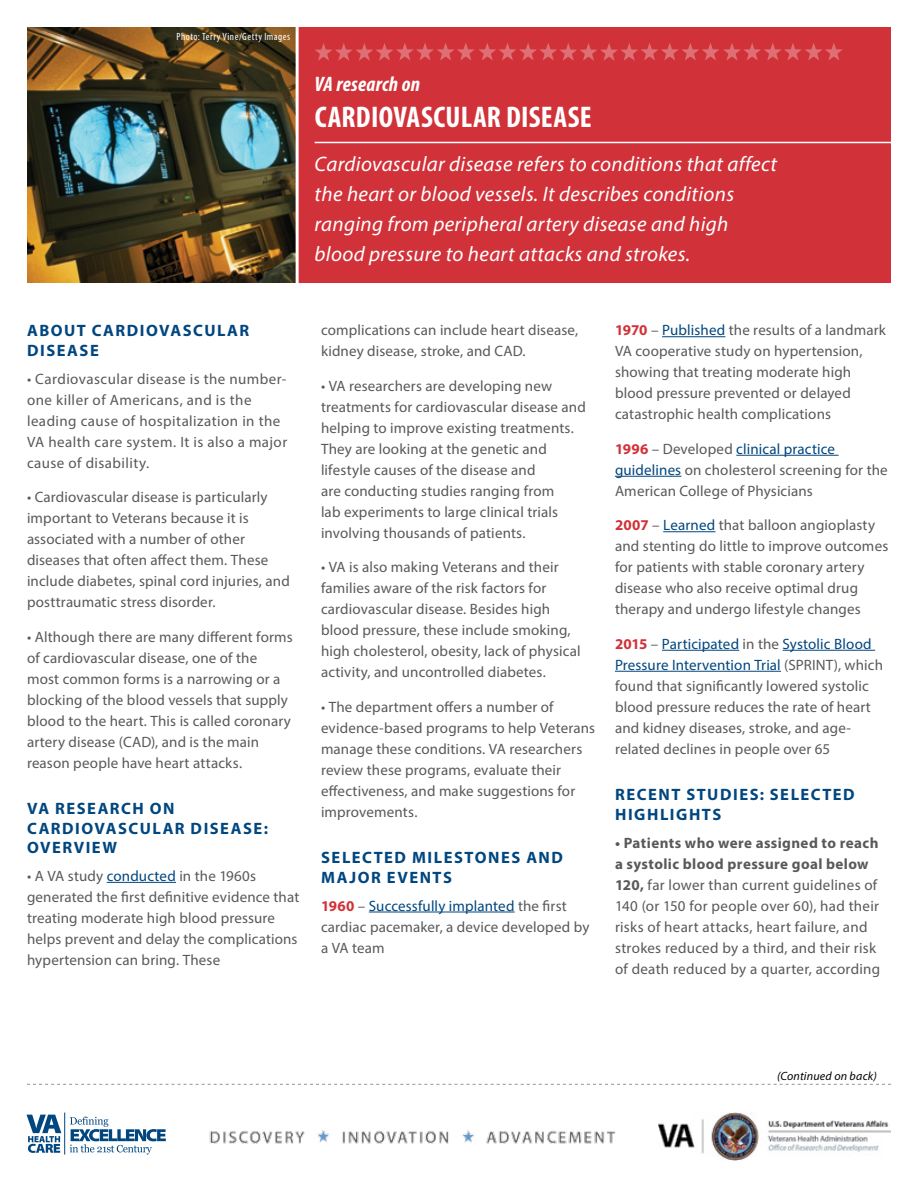
<style>
.page{position:relative;width:918px;height:1188px;background:#fff}
.page>*{position:absolute;margin:0;border:0;box-sizing:border-box;transform-origin:0 0}
.Fact_Sheet_Main_Titl{font:700 condensed 30px "Myriad Pro";letter-spacing:.01em;color:#fff}
.Overview_Paragraph{font:italic 21px/30px "Myriad Pro";letter-spacing:.015em;color:#fff}
.Overview_Paragraph-2{font:italic 700 condensed 21px "Myriad Pro";letter-spacing:.015em;color:#fff}
.Body_Text_10pt{font:700 16.5px/19.5px "Myriad Pro";letter-spacing:.09em;color:#00467f}
.Heading{font:700 16.5px/19.5px "Myriad Pro";letter-spacing:.09em;color:#00467f}
.Body_Text_10pt-2{font:15px/21px "Myriad Pro";letter-spacing:.01em;color:#58595b}
.Body_Text_10pt-3{font:15px/21px "Myriad Pro";letter-spacing:.03em;color:#58595b}
.Body_Text_10pt-4{font:italic 12px "Myriad Pro";letter-spacing:.015em;color:#000}
.Subheading{font:condensed 10.5px "Myriad Pro";letter-spacing:.045em;color:#fff}
.s1{color:#00467f}
.s2{font-weight:700;color:#d13239}
.s3{font-weight:700}
</style>
<div class="page">
<svg style="left:27px;top:1115px;width:34px;height:38px"></svg>
<svg style="left:70px;top:1117px;width:96px;height:38px"></svg>
<hr style="left:64px;top:1113px;width:1px;height:42px;background:#00467f">
<svg style="left:27px;top:1084px;width:864px;height:1px"></svg>
<img style="left:209px;top:1130px;width:407px;height:14px">
<img style="left:658px;top:1111px;width:233px;height:49px">
<img style="left:27px;top:27px;width:269px;height:256px">
<div style="left:297px;top:27px;width:594px;height:255px;background:#d13239"></div>
<hr style="left:107px;top:882px;width:69px;height:1px;background:#00467f">
<hr style="left:369px;top:912px;width:146px;height:1px;background:#00467f">
<hr style="left:662px;top:336px;width:63px;height:1px;background:#00467f">
<hr style="left:736px;top:455px;width:103px;height:1px;background:#00467f">
<hr style="left:615px;top:476px;width:66px;height:1px;background:#00467f">
<hr style="left:663px;top:531px;width:52px;height:1px;background:#00467f">
<hr style="left:662px;top:650px;width:77px;height:1px;background:#00467f">
<hr style="left:783px;top:650px;width:92px;height:1px;background:#00467f">
<hr style="left:615px;top:671px;width:166px;height:1px;background:#00467f">
<hr style="left:315px;top:142px;width:576px;height:1px;background:#fff">
<svg style="left:315px;top:43px;width:528px;height:18px"></svg>
<hr style="left:296px;top:15px;width:3px;height:280px;background:#fff">
<p class="Subheading" style="left:177px;top:30px;width:115px">Photo: Terry Vine/Getty Images</p>
<p class="Overview_Paragraph-2" style="left:315px;top:71px;width:107px">VA research on</p>
<p class="Fact_Sheet_Main_Titl" style="left:315px;top:98px;width:278px">CARDIOVASCULAR DISEASE</p>
<p class="Overview_Paragraph" style="left:315px;top:149px;width:464px">Cardiovascular disease refers to conditions that affect the heart or blood vessels. It describes conditions ranging from peripheral artery disease and high blood pressure to heart attacks and strokes.</p>
<p class="Heading" style="left:27px;top:321px;width:224px">ABOUT CARDIOVASCULAR<br>DISEASE</p>
<p class="Body_Text_10pt-3" style="left:27px;top:368px;width:262px">• Cardiovascular disease is the number&shy;one killer of Americans, and is the leading cause of hospitalization in the VA health care system. It is also a major cause of disability.</p>
<p class="Body_Text_10pt-2" style="left:27px;top:486px;width:264px">• Cardiovascular disease is particularly important to Veterans because it is associated with a number of other diseases that often affect them. These include diabetes, spinal cord injuries, and posttraumatic stress disorder.</p>
<p class="Body_Text_10pt-2" style="left:27px;top:626px;width:267px">• Although there are many different forms of cardiovascular disease, one of the most common forms is a narrowing or a blocking of the blood vessels that supply blood to the heart. This is called coronary artery disease (CAD), and is the main reason people have heart attacks.</p>
<p class="Body_Text_10pt" style="left:27px;top:798px;width:242px">VA RESEARCH ON<br>CARDIOVASCULAR DISEASE:<br>OVERVIEW</p>
<p class="Body_Text_10pt-2" style="left:27px;top:865px;width:274px">• A VA study <span class="s1">conducted</span> in the 1960s generated the first definitive evidence that treating moderate high blood pressure helps prevent and delay the complications hypertension can bring. These</p>
<p class="Body_Text_10pt-2" style="left:321px;top:319px;width:259px">complications can include heart disease, kidney disease, stroke, and CAD.</p>
<p class="Body_Text_10pt-2" style="left:321px;top:375px;width:266px">• VA researchers are developing new treatments for cardiovascular disease and helping to improve existing treatments.<br>They are looking at the genetic and lifestyle causes of the disease and<br>are conducting studies ranging from<br>lab experiments to large clinical trials involving thousands of patients.</p>
<p class="Body_Text_10pt-2" style="left:321px;top:556px;width:261px">• VA is also making Veterans and their families aware of the risk factors for cardiovascular disease. Besides high blood pressure, these include smoking, high cholesterol, obesity, lack of physical activity, and uncontrolled diabetes.</p>
<p class="Body_Text_10pt-2" style="left:321px;top:696px;width:276px">• The department offers a number of evidence-based programs to help Veterans manage these conditions. VA researchers review these programs, evaluate their effectiveness, and make suggestions for improvements.</p>
<p class="Body_Text_10pt" style="left:321px;top:847px;width:243px">SELECTED MILESTONES AND<br>MAJOR EVENTS</p>
<p class="Body_Text_10pt-2" style="left:321px;top:895px;width:270px"><span class="s2">1960</span> – <span class="s1">Successfully implanted</span> the first cardiac pacemaker, a device developed by a VA team</p>
<p class="Body_Text_10pt-2" style="left:615px;top:319px;width:272px"><span class="s2">1970</span> – <span class="s1">Published</span> the results of a landmark VA cooperative study on hypertension, showing that treating moderate high blood pressure prevented or delayed catastrophic health complications</p>
<p class="Body_Text_10pt-2" style="left:615px;top:438px;width:274px"><span class="s2">1996</span> – Developed <span class="s1">clinical practice guidelines</span> on cholesterol screening for the<br>American College of Physicians</p>
<p class="Body_Text_10pt-2" style="left:615px;top:514px;width:275px"><span class="s2">2007</span> – <span class="s1">Learned</span> that balloon angioplasty and stenting do little to improve outcomes for patients with stable coronary artery disease who also receive optimal drug therapy and undergo lifestyle changes</p>
<p class="Body_Text_10pt-2" style="left:615px;top:633px;width:270px"><span class="s2">2015</span> – <span class="s1">Participated</span> in the <span class="s1">Systolic Blood Pressure Intervention Trial</span> (SPRINT), which found that significantly lowered systolic blood pressure reduces the rate of heart and kidney diseases, stroke, and age&shy;related declines in people over 65</p>
<p class="Body_Text_10pt" style="left:615px;top:784px;width:241px">RECENT STUDIES: SELECTED<br>HIGHLIGHTS</p>
<p class="Body_Text_10pt-2" style="left:615px;top:832px;width:267px"><span class="s3">• Patients who were assigned to reach a systolic blood pressure goal below 120,</span> far lower than current guidelines of 140 (or 150 for people over 60), had their risks of heart attacks, heart failure, and strokes reduced by a third, and their risk of death reduced by a quarter, according</p>
<p class="Body_Text_10pt-4" style="left:777px;top:1069px;width:102px">(Continued on back)</p>
</div>
